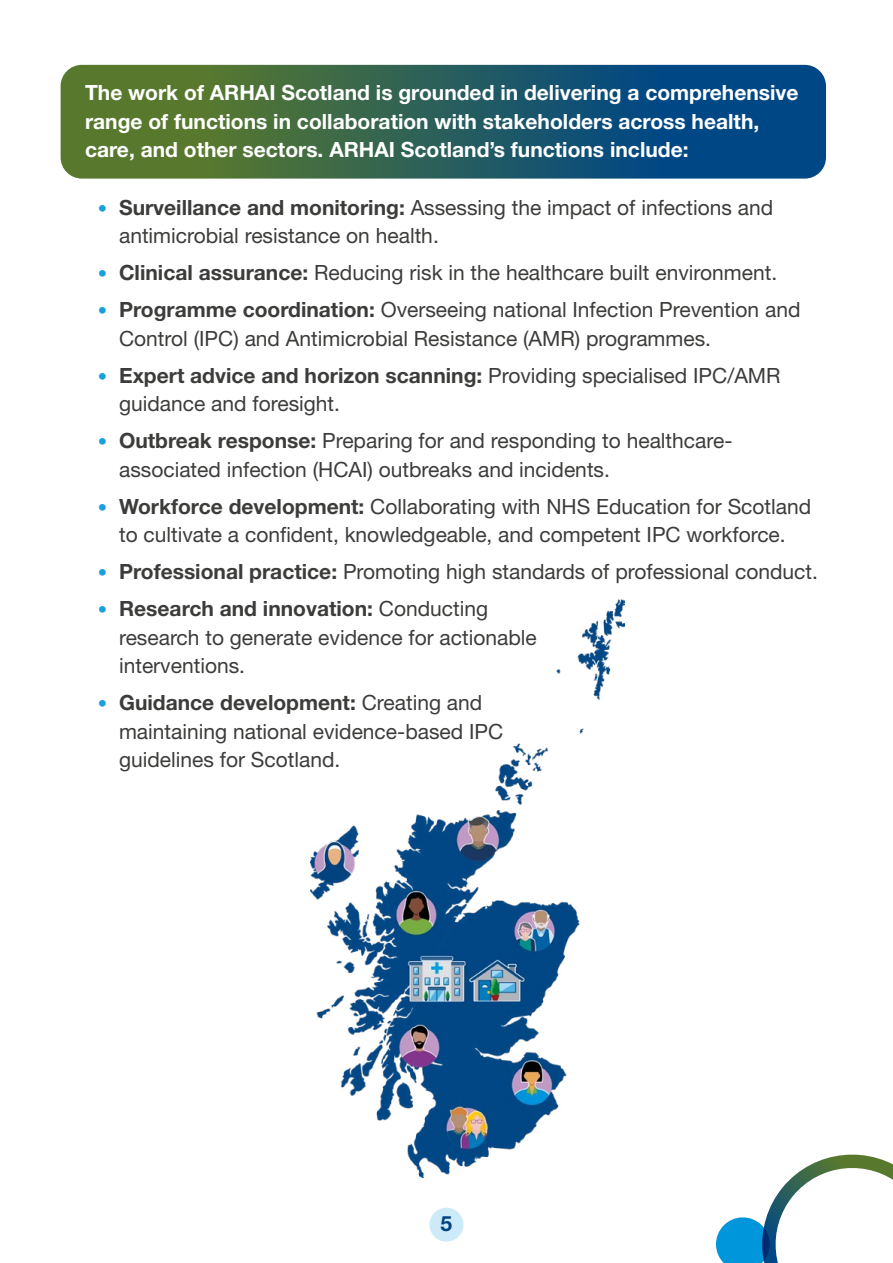
<style>
.page{position:relative;width:893px;height:1263px;background:#fff}
.page>*{position:absolute;margin:0;border:0;box-sizing:border-box;transform-origin:0 0}
.Bulleted_list{font:21px/28.5px "Helvetica Neue LT Std";color:#3c3c3b}
.Reversed_body_text_emphasis{font:700 21px/28.5px "Helvetica Neue LT Std";color:#fff}
.t1{font:700 21px "Helvetica Neue LT Std";color:#004380}
.s1{font-weight:700;font-size:18.75px;color:#1aa0df}
.s2{font-weight:700}
</style>
<div class="page">
<div style="left:429px;top:1208px;width:34px;height:33px;background:#cceaf8;border-radius:50%"></div>
<svg style="left:716px;top:1154px;width:177px;height:109px"></svg>
<div style="left:61px;top:65px;width:765px;height:114px;background:linear-gradient(to right,#658020,#003e94);border-radius:21px"></div>
<img style="left:311px;top:600px;width:313px;height:577px">
<p class="Reversed_body_text_emphasis" style="left:85px;top:78px;width:715px">The work of ARHAI Scotland is grounded in delivering a comprehensive range of functions in collaboration with stakeholders across health, care, and other sectors. ARHAI Scotland’s functions include:</p>
<p class="Bulleted_list" style="left:119px;top:193px;width:656px;text-indent:-21px"><span class="s1">•</span> <span class="s2">Surveillance and monitoring:</span> Assessing the impact of infections and antimicrobial resistance on health.</p>
<p class="Bulleted_list" style="left:98px;top:258px;width:681px"><span class="s1">•</span> <span class="s2">Clinical assurance:</span> Reducing risk in the healthcare built environment.</p>
<p class="Bulleted_list" style="left:119px;top:295px;width:683px;text-indent:-21px"><span class="s1">•</span> <span class="s2">Programme coordination:</span> Overseeing national Infection Prevention and<br>Control (IPC) and Antimicrobial Resistance (AMR) programmes.</p>
<p class="Bulleted_list" style="left:119px;top:361px;width:663px;text-indent:-21px"><span class="s1">•</span> <span class="s2">Expert advice and horizon scanning:</span> Providing specialised IPC/AMR guidance and foresight.</p>
<p class="Bulleted_list" style="left:119px;top:426px;width:615px;text-indent:-21px"><span class="s1">•</span> <span class="s2">Outbreak response:</span> Preparing for and responding to healthcare&shy;associated infection (HCAI) outbreaks and incidents.</p>
<p class="Bulleted_list" style="left:98px;top:492px;width:715px;text-align:center"><span class="s1">•</span> <span class="s2">Workforce development:</span> Collaborating with NHS Education for Scotland to cultivate a confident, knowledgeable, and competent IPC workforce.</p>
<p class="Bulleted_list" style="left:98px;top:557px;width:722px"><span class="s1">•</span> <span class="s2">Professional practice:</span> Promoting high standards of professional conduct.</p>
<p class="Bulleted_list" style="left:119px;top:594px;width:419px;text-indent:-21px"><span class="s1">•</span> <span class="s2">Research and innovation:</span> Conducting research to generate evidence for actionable interventions.</p>
<p class="Bulleted_list" style="left:119px;top:688px;width:386px;text-indent:-21px"><span class="s1">•</span> <span class="s2">Guidance development:</span> Creating and maintaining national evidence-based IPC guidelines for Scotland.</p>
<p class="t1" style="left:441px;top:1210px;width:13px">5</p>
</div>
